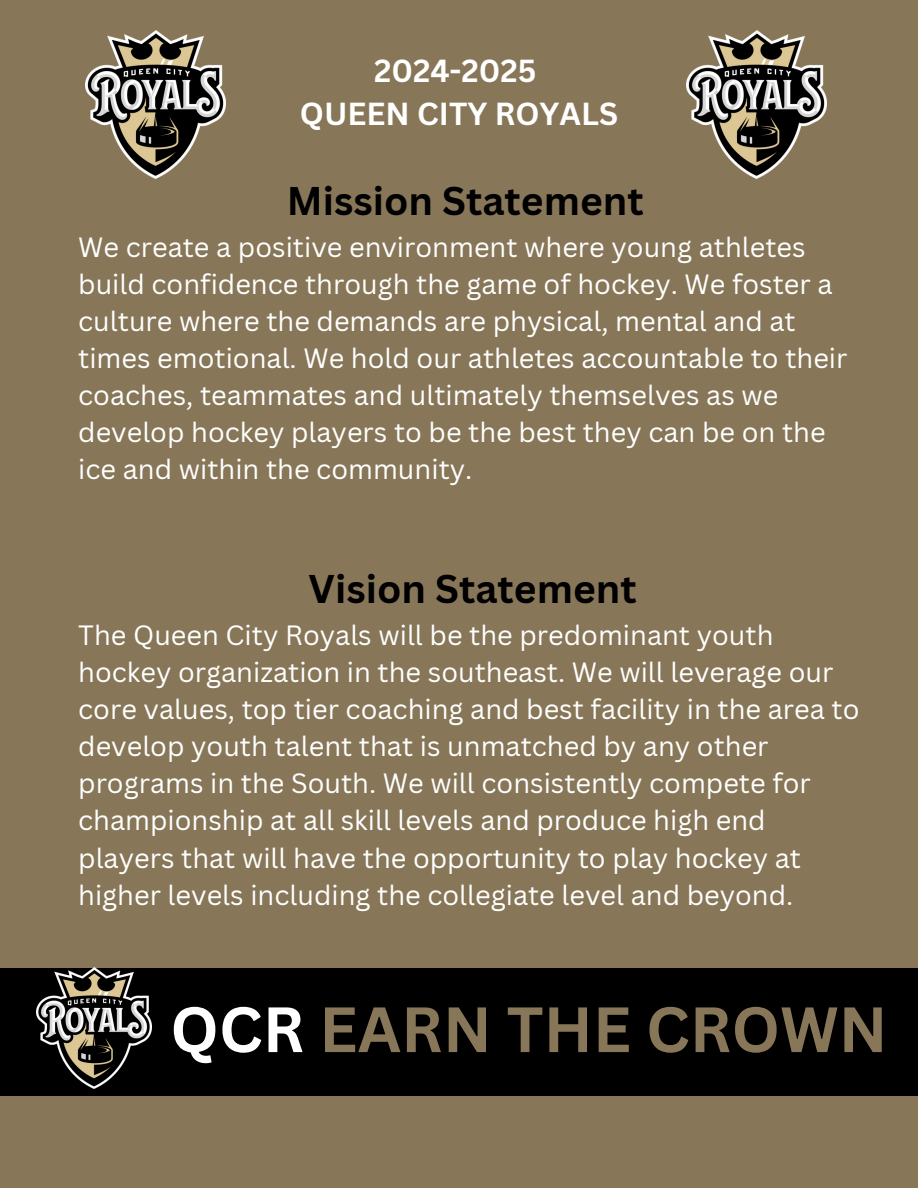
<style>
.page{position:relative;width:918px;height:1188px;background:#877758}
.page>*{position:absolute;margin:0;border:0;box-sizing:border-box;transform-origin:0 0}
.t1{font:700 62.55px "Canva Sans";color:#877758}
.t2{font:700 39px "Canva Sans";color:#000}
.t3{font:700 31.05px/42.8px "Canva Sans";color:#fff;text-align:center}
.t4{font:27.15px/37.2px "Canva Sans";color:#fff}
.s1{color:#fff}
</style>
<div class="page">
<img style="left:86px;top:30px;width:139px;height:149px">
<img style="left:687px;top:30px;width:139px;height:149px">
<div style="left:0;top:969px;width:918px;height:127px;background:#000"></div>
<img style="left:37px;top:967px;width:115px;height:122px">
<p class="t3" style="left:300px;top:49px;width:320px">2024-2025<br>QUEEN CITY ROYALS</p>
<p class="t2" style="left:287px;top:173px;width:359px">Mission Statement</p>
<p class="t4" style="left:78px;top:228px;width:771px">We create a positive environment where young athletes build confidence through the game of hockey. We foster a culture where the demands are physical, mental and at times emotional. We hold our athletes accountable to their coaches, teammates and ultimately themselves as we develop hockey players to be the best they can be on the ice and within the community.</p>
<h2 class="t2" style="left:309px;top:562px;width:330px">Vision Statement</h2>
<p class="t4" style="left:78px;top:616px;width:783px">The Queen City Royals will be the predominant youth hockey organization in the southeast. We will leverage our core values, top tier coaching and best facility in the area to develop youth talent that is unmatched by any other programs in the South. We will consistently compete for championship at all skill levels and produce high end players that will have the opportunity to play hockey at higher levels including the collegiate level and beyond.</p>
<p class="t1" style="left:170px;top:985px;width:719px"><span class="s1">QCR</span> EARN THE CROWN</p>
</div>
